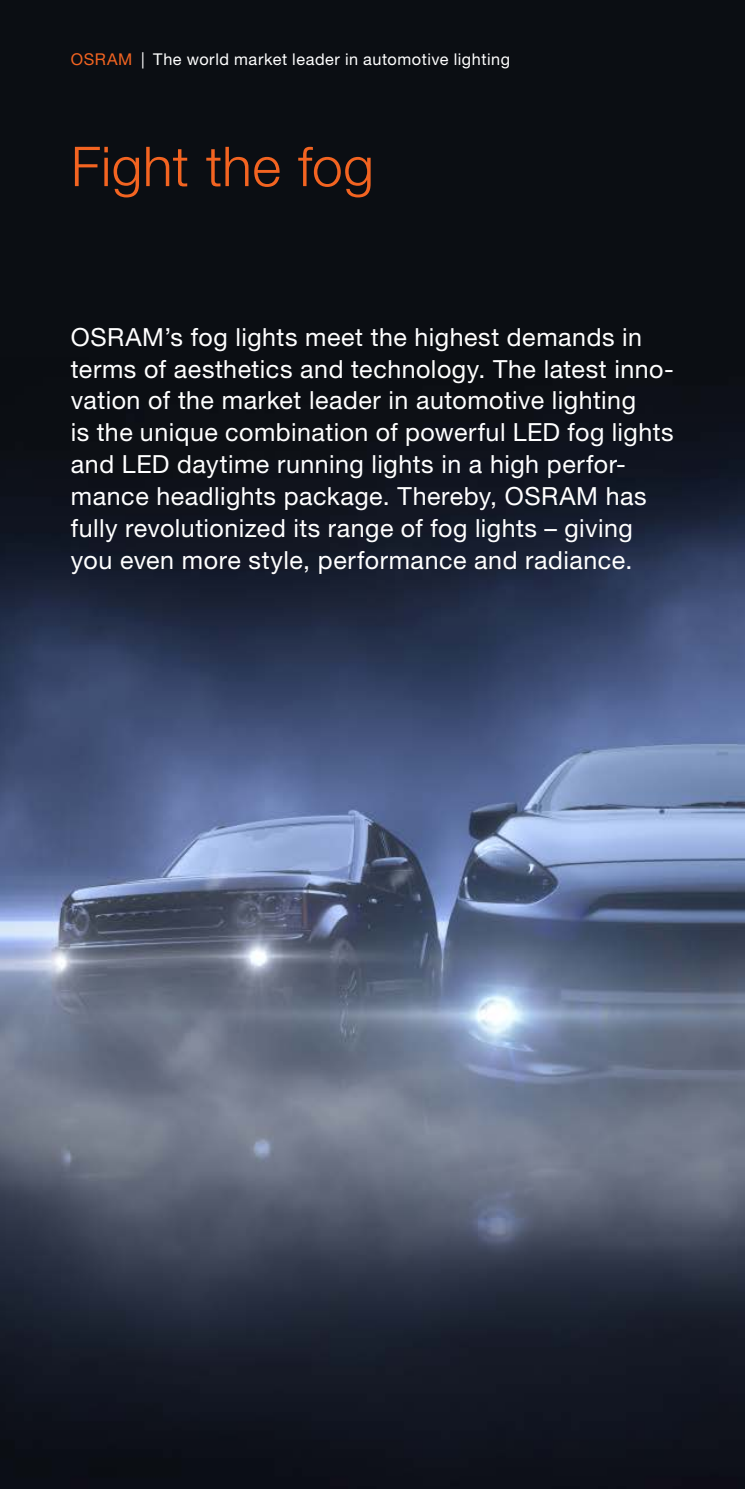
<style>
.page{position:relative;width:745px;height:1489px;background:#fff}
.page>*{position:absolute;margin:0;border:0;box-sizing:border-box;transform-origin:0 0}
.A5_Headline_22{font:300 55px "Helvetica Neue LT Pro";letter-spacing:.01em;color:#f36421}
.A5_Introduction_10{font:25px/32px "Helvetica Neue LT Pro";letter-spacing:.02em;color:#fff}
.A5_Chapter_6_5{font:16.25px "Helvetica Neue LT Pro";letter-spacing:.035em;color:#fff}
.s1{color:#f36421}
</style>
<div class="page">
<img style="left:0;top:0;width:744px;height:1488px">
<p class="A5_Chapter_6_5" style="left:71px;top:49px;width:440px"><span class="s1">OSRAM</span> | The world market leader in automotive lighting</p>
<p class="A5_Headline_22" style="left:71px;top:133px;width:304px">Fight the fog</p>
<p class="A5_Introduction_10" style="left:71px;top:320px;width:604px">OSRAM’s fog lights meet the highest demands in terms of aesthetics and technology. The latest inno&shy;vation of the market leader in automotive lighting<br>is the unique combination of powerful LED fog lights and LED daytime running lights in a high perfor&shy;mance headlights package. Thereby, OSRAM has fully revolutionized its range of fog lights – giving you even more style, performance and radiance.</p>
</div>
